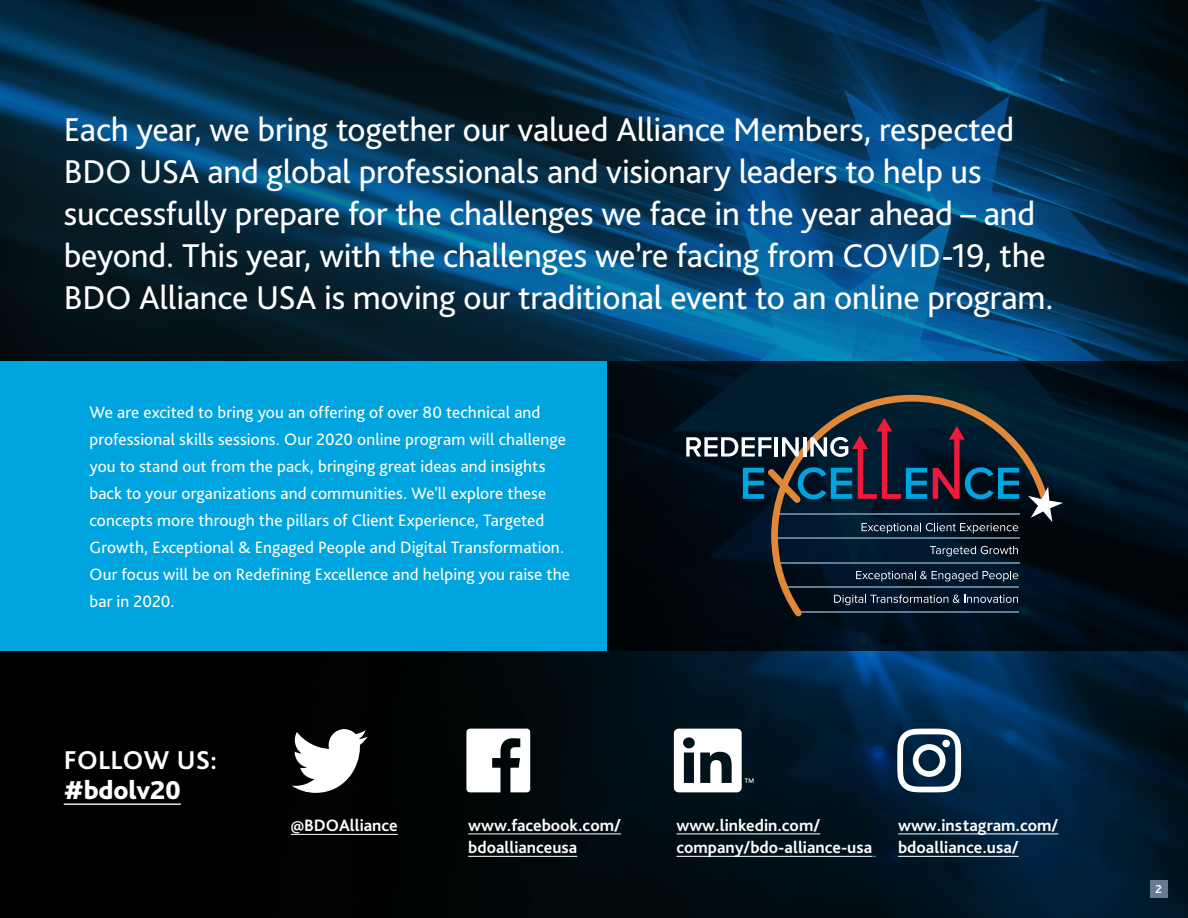
<style>
.page{position:relative;width:1188px;height:918px;background:#fff}
.page>*{position:absolute;margin:0;border:0;box-sizing:border-box;transform-origin:0 0}
.t1{font:34.5px/42px "Bliss Pro";letter-spacing:-.01em;color:#fff}
.t2{font:700 27px "Bliss Pro";letter-spacing:.005em;color:#fff}
.t3{font:800 27px "Bliss Pro";letter-spacing:-.005em;color:#fff}
.t4{font:17.25px/27px "Bliss Pro";letter-spacing:.005em;color:#fff}
.t5{font:700 17.25px/22.5px "Bliss Pro";color:#fff}
.t6{font:700 12px "Bliss Pro";color:#fff}
</style>
<div class="page">
<img style="left:0;top:651px;width:1188px;height:267px">
<div style="left:0;top:0;width:1188px;height:520px;background:#154259;opacity:.3"></div>
<svg style="left:607px;top:361px;width:581px;height:290px;background:#000f19"></svg>
<hr style="left:64px;top:803px;width:117px;height:2px;background:#fff">
<hr style="left:291px;top:834px;width:107px;height:1px;background:#fff">
<svg style="left:292px;top:729px;width:76px;height:64px"></svg>
<svg style="left:466px;top:729px;width:64px;height:63px"></svg>
<hr style="left:468px;top:833px;width:153px;height:1px;background:#fff">
<hr style="left:468px;top:856px;width:109px;height:1px;background:#fff">
<svg style="left:674px;top:729px;width:79px;height:63px"></svg>
<hr style="left:677px;top:833px;width:143px;height:1px;background:#fff">
<hr style="left:677px;top:856px;width:195px;height:1px;background:#fff">
<svg style="left:897px;top:729px;width:64px;height:63px"></svg>
<hr style="left:898px;top:833px;width:160px;height:1px;background:#fff">
<hr style="left:898px;top:856px;width:121px;height:1px;background:#fff">
<div style="left:1150px;top:880px;width:17px;height:17px;background:#657c90"></div>
<div style="left:0;top:361px;width:607px;height:290px;background:#00a4df"></div>
<svg style="left:743px;top:468px;width:21px;height:31px"></svg>
<svg style="left:768px;top:395px;width:282px;height:221px;background:#1a2934"></svg>
<svg style="left:933px;top:426px;width:86px;height:73px;background:#232a3d"></svg>
<svg style="left:686px;top:437px;width:86px;height:20px"></svg>
<hr style="left:775px;top:437px;width:3px;height:20px;background:#fff">
<svg style="left:782px;top:418px;width:145px;height:81px;background:#2e394b"></svg>
<svg style="left:1028px;top:487px;width:35px;height:35px"></svg>
<p class="t1" style="left:64px;top:108px;width:991px">Each year, we bring together our valued Alliance Members, respected BDO USA and global professionals and visionary leaders to help us successfully prepare for the challenges we face in the year ahead – and beyond. This year, with the challenges we’re facing from COVID-19, the BDO Alliance USA is moving our traditional event to an online program.</p>
<p class="t4" style="left:90px;top:398px;width:482px">We are excited to bring you an offering of over 80 technical and professional skills sessions. Our 2020 online program will challenge you to stand out from the pack, bringing great ideas and insights back to your organizations and communities. We'll explore these concepts more through the pillars of Client Experience, Targeted Growth, Exceptional &amp; Engaged People and Digital Transformation.<br>Our focus will be on Redefining Excellence and helping you raise the bar in 2020.</p>
<h2 class="t2" style="left:64px;top:744px;width:155px">FOLLOW US:</h2>
<h2 class="t3" style="left:64px;top:774px;width:119px">#bdolv20</h2>
<p class="t5" style="left:291px;top:814px;width:108px">@BDOAlliance</p>
<p class="t5" style="left:468px;top:814px;width:154px">www.facebook.com/ bdoallianceusa</p>
<p class="t5" style="left:677px;top:814px;width:197px">www.linkedin.com/ company/bdo-alliance-usa</p>
<p class="t5" style="left:898px;top:814px;width:162px">www.instagram.com/ bdoalliance.usa/</p>
<p class="t6" style="left:1155px;top:881px;width:8px">2</p>
</div>
